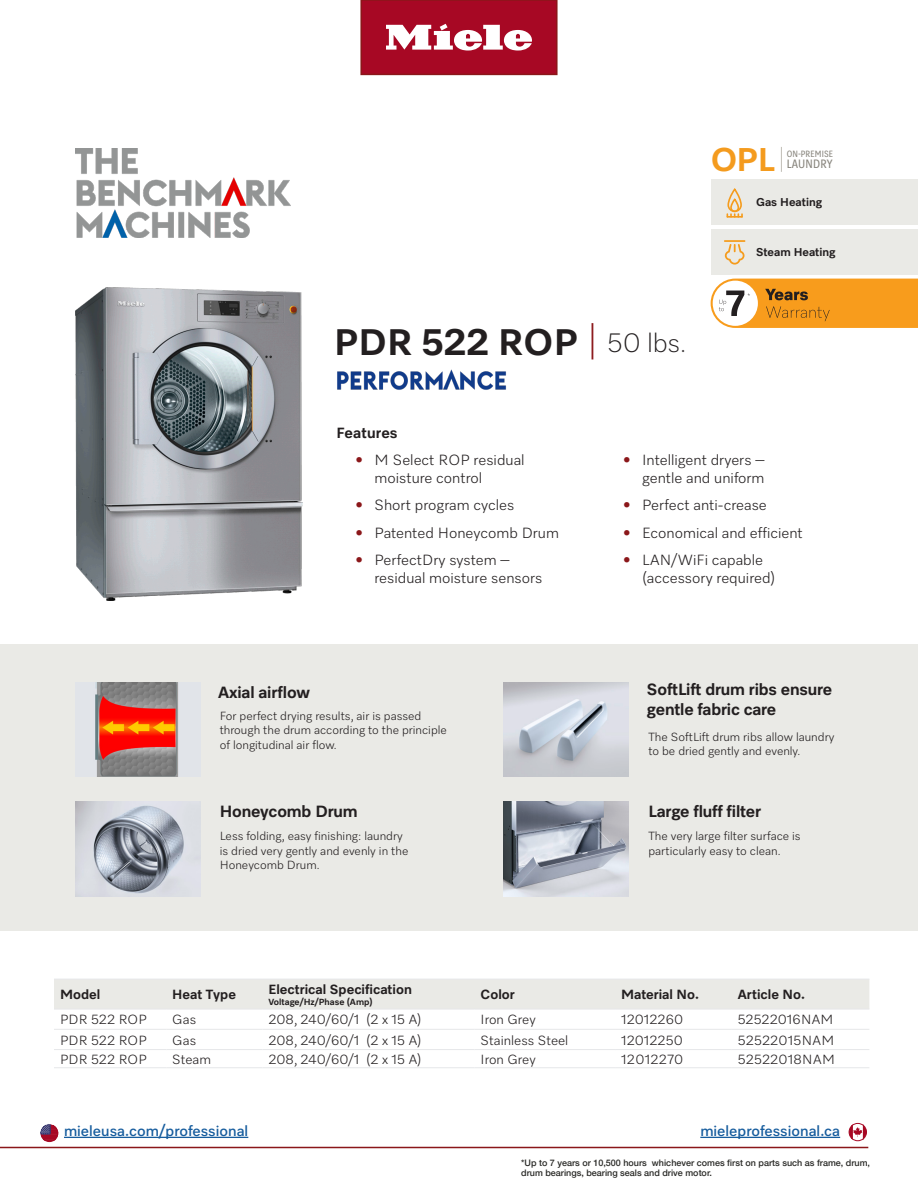
<style>
.page{position:relative;width:918px;height:1188px;background:#fff}
.page>*{position:absolute;margin:0;border:0;box-sizing:border-box;transform-origin:0 0}
.t1{font:700 37.5px "Miele Elements";letter-spacing:.005em;color:#231f20}
.t2{font:700 33.45px "Miele Elements";color:#f49b1e}
.t3{font:700 16.5px/19.8px "Miele Elements";letter-spacing:-.01em;color:#231f20}
.t4{font:300 15px/18px "Miele Elements";color:#231f20}
.t5{font:600 15px "Miele Elements";color:#175d9e}
.t6{font:700 15px "Miele Elements";letter-spacing:.01em;color:#231f20}
.t7{font:300 13.5px "Miele Elements";color:#231f20}
.t8{font:700 13.5px "Miele Elements";color:#231f20}
.t9{font:12.3px "Miele Elements Cond";letter-spacing:.015em;color:#89867e}
.t10{font:300 12px/14.4px "Miele Elements";color:#231f20}
.t11{font:700 11.55px "Miele Elements";color:#231f20}
.t12{font:9.15px "Miele Elements Cond";letter-spacing:.01em;color:#89867e}
.t13{font:500 9px "Helvetica Neue";color:#292926}
.t14{font:700 9px "Miele Elements";color:#231f20}
.s1{font-weight:300;color:#8b171a}
.s2{font-weight:300;font-size:27px}
.s3{font-family:"Helvetica Neue";font-weight:500;color:#8b171a}
</style>
<div class="page">
<div style="left:361px;top:0;width:196px;height:74px;background:#a70824"></div>
<svg style="left:386px;top:24px;width:146px;height:27px"></svg>
<div style="left:360px;top:0;width:198px;height:75px;border:2px solid #8b171a"></div>
<img style="left:76px;top:287px;width:226px;height:314px">
<div style="left:54px;top:980px;width:815px;height:29px;background:#eaeae6"></div>
<hr style="left:54px;top:979px;width:112px;height:1px;background:#e6e7e9">
<hr style="left:166px;top:979px;width:96px;height:1px;background:#e6e7e9">
<hr style="left:262px;top:979px;width:213px;height:1px;background:#e6e7e9">
<hr style="left:475px;top:979px;width:140px;height:1px;background:#e6e7e9">
<hr style="left:615px;top:979px;width:117px;height:1px;background:#e6e7e9">
<hr style="left:732px;top:979px;width:137px;height:1px;background:#e6e7e9">
<hr style="left:54px;top:1009px;width:112px;height:1px;background:#e6e7e9">
<hr style="left:166px;top:1009px;width:96px;height:1px;background:#e6e7e9">
<hr style="left:262px;top:1009px;width:213px;height:1px;background:#e6e7e9">
<hr style="left:475px;top:1009px;width:140px;height:1px;background:#e6e7e9">
<hr style="left:615px;top:1009px;width:117px;height:1px;background:#e6e7e9">
<hr style="left:732px;top:1009px;width:137px;height:1px;background:#e6e7e9">
<hr style="left:54px;top:1029px;width:112px;height:1px;background:#e6e7e9">
<hr style="left:166px;top:1029px;width:96px;height:1px;background:#e6e7e9">
<hr style="left:262px;top:1029px;width:213px;height:1px;background:#e6e7e9">
<hr style="left:475px;top:1029px;width:140px;height:1px;background:#e6e7e9">
<hr style="left:615px;top:1029px;width:117px;height:1px;background:#e6e7e9">
<hr style="left:732px;top:1029px;width:137px;height:1px;background:#e6e7e9">
<hr style="left:54px;top:1049px;width:112px;height:1px;background:#e6e7e9">
<hr style="left:166px;top:1049px;width:96px;height:1px;background:#e6e7e9">
<hr style="left:262px;top:1049px;width:213px;height:1px;background:#e6e7e9">
<hr style="left:475px;top:1049px;width:140px;height:1px;background:#e6e7e9">
<hr style="left:615px;top:1049px;width:117px;height:1px;background:#e6e7e9">
<hr style="left:732px;top:1049px;width:137px;height:1px;background:#e6e7e9">
<hr style="left:54px;top:1067px;width:112px;height:1px;background:#e6e7e9">
<hr style="left:166px;top:1067px;width:96px;height:1px;background:#e6e7e9">
<hr style="left:262px;top:1067px;width:213px;height:1px;background:#e6e7e9">
<hr style="left:475px;top:1067px;width:140px;height:1px;background:#e6e7e9">
<hr style="left:615px;top:1067px;width:117px;height:1px;background:#e6e7e9">
<hr style="left:732px;top:1067px;width:137px;height:1px;background:#e6e7e9">
<div style="left:712px;top:179px;width:206px;height:45px;background:#eaeae6"></div>
<div style="left:712px;top:229px;width:206px;height:46px;background:#eaeae6"></div>
<svg style="left:727px;top:214px;width:16px;height:4px"></svg>
<div style="left:730px;top:199px;width:9px;height:13px;border:2px solid #f59c1d;border-radius:4px"></div>
<div style="left:727px;top:189px;width:15px;height:23px;border:2px solid #f59c1d;border-radius:6px"></div>
<img style="left:75px;top:149px;width:215px;height:89px">
<div style="left:0;top:644px;width:918px;height:287px;background:#eaeae6"></div>
<img style="left:95px;top:682px;width:84px;height:95px">
<img style="left:76px;top:801px;width:124px;height:95px">
<img style="left:503px;top:682px;width:125px;height:95px">
<img style="left:503px;top:801px;width:125px;height:95px">
<svg style="left:781px;top:147px;width:1px;height:25px"></svg>
<hr style="left:0;top:1147px;width:868px;height:1px;background:#8b171a">
<hr style="left:64px;top:1137px;width:184px;height:1px;background:#175d9e">
<svg style="left:41px;top:1125px;width:17px;height:17px"></svg>
<svg style="left:849px;top:1123px;width:18px;height:18px"></svg>
<hr style="left:700px;top:1137px;width:140px;height:1px;background:#175d9e">
<svg style="left:725px;top:244px;width:20px;height:21px"></svg>
<hr style="left:724px;top:240px;width:21px;height:2px;background:#f59c1d">
<img style="left:337px;top:369px;width:169px;height:21px">
<svg style="left:711px;top:279px;width:207px;height:49px;background:#eda540"></svg>
<p class="t2" style="left:711px;top:138px;width:65px">OPL</p>
<p class="t12" style="left:787px;top:148px;width:48px">ON-PREMISE</p>
<p class="t9" style="left:787px;top:156px;width:47px">LAUNDRY</p>
<p class="t11" style="left:756px;top:195px;width:68px">Gas Heating</p>
<p class="t1" style="left:334px;top:318px;width:354px">PDR 522 ROP <span class="s1">|</span> <span class="s2">50 lbs.</span></p>
<p class="t11" style="left:756px;top:245px;width:81px">Steam Heating</p>
<p class="t6" style="left:337px;top:423px;width:63px">Features</p>
<p class="t4" style="left:375px;top:451px;width:152px;text-indent:-19px"><span class="s3">•</span> M Select ROP residual moisture control</p>
<p class="t4" style="left:356px;top:496px;width:160px"><span class="s3">•</span> Short program cycles</p>
<p class="t4" style="left:356px;top:523px;width:205px"><span class="s3">•</span> Patented Honeycomb Drum</p>
<p class="t4" style="left:375px;top:550px;width:169px;text-indent:-19px"><span class="s3">•</span> PerfectDry system – residual moisture sensors</p>
<p class="t4" style="left:623px;top:451px;width:143px;text-align:right"><span class="s3">•</span> Intelligent dryers – gentle and uniform</p>
<p class="t4" style="left:623px;top:496px;width:145px"><span class="s3">•</span> Perfect anti-crease</p>
<p class="t4" style="left:623px;top:523px;width:181px"><span class="s3">•</span> Economical and efficient</p>
<p class="t4" style="left:642px;top:550px;width:135px;text-indent:-19px"><span class="s3">•</span> LAN/WiFi capable (accessory required)</p>
<p class="t3" style="left:218px;top:682px;width:93px">Axial airflow</p>
<p class="t3" style="left:647px;top:679px;width:187px">SoftLift drum ribs ensure gentle fabric care</p>
<p class="t10" style="left:220px;top:708px;width:229px">For perfect drying results, air is passed through the drum according to the principle of longitudinal air flow.</p>
<p class="t10" style="left:648px;top:729px;width:188px">The SoftLift drum ribs allow laundry to be dried gently and evenly.</p>
<p class="t3" style="left:220px;top:801px;width:139px">Honeycomb Drum</p>
<p class="t3" style="left:648px;top:801px;width:114px">Large fluff filter</p>
<p class="t10" style="left:220px;top:829px;width:190px">Less folding, easy finishing: laundry is dried very gently and evenly in the<br>Honeycomb Drum.</p>
<p class="t10" style="left:648px;top:829px;width:154px">The very large filter surface is particularly easy to clean.</p>
<p class="t8" style="left:60px;top:986px;width:42px">Model</p>
<p class="t8" style="left:172px;top:986px;width:65px">Heat Type</p>
<p class="t8" style="left:268px;top:981px;width:145px">Electrical Specification</p>
<p class="t14" style="left:268px;top:996px;width:106px">Voltage/Hz/Phase (Amp)</p>
<p class="t8" style="left:481px;top:986px;width:36px">Color</p>
<p class="t8" style="left:621px;top:986px;width:79px">Material No.</p>
<p class="t8" style="left:738px;top:986px;width:69px">Article No.</p>
<p class="t7" style="left:60px;top:1011px;width:88px">PDR 522 ROP</p>
<p class="t7" style="left:172px;top:1011px;width:25px">Gas</p>
<p class="t7" style="left:268px;top:1011px;width:155px">208, 240/60/1 (2 x 15 A)</p>
<p class="t7" style="left:481px;top:1011px;width:57px">Iron Grey</p>
<p class="t7" style="left:621px;top:1011px;width:64px">12012260</p>
<p class="t7" style="left:738px;top:1011px;width:97px">52522016NAM</p>
<p class="t7" style="left:60px;top:1031px;width:88px">PDR 522 ROP</p>
<p class="t7" style="left:172px;top:1031px;width:25px">Gas</p>
<p class="t7" style="left:268px;top:1031px;width:155px">208, 240/60/1 (2 x 15 A)</p>
<p class="t7" style="left:481px;top:1031px;width:89px">Stainless Steel</p>
<p class="t7" style="left:621px;top:1031px;width:63px">12012250</p>
<p class="t7" style="left:738px;top:1031px;width:98px">52522015NAM</p>
<p class="t7" style="left:60px;top:1051px;width:88px">PDR 522 ROP</p>
<p class="t7" style="left:172px;top:1051px;width:40px">Steam</p>
<p class="t7" style="left:268px;top:1051px;width:155px">208, 240/60/1 (2 x 15 A)</p>
<p class="t7" style="left:481px;top:1051px;width:57px">Iron Grey</p>
<p class="t7" style="left:621px;top:1051px;width:64px">12012270</p>
<p class="t7" style="left:738px;top:1051px;width:99px">52522018NAM</p>
<p class="t5" style="left:64px;top:1121px;width:186px">mieleusa.com/professional</p>
<p class="t5" style="left:700px;top:1121px;width:141px">mieleprofessional.ca</p>
<p class="t13" style="left:521px;top:1155px;width:350px">*Up to 7 years or 10,500 hours whichever comes first on parts such as frame, drum,</p>
<p class="t13" style="left:521px;top:1166px;width:192px">drum bearings, bearing seals and drive motor.</p>
</div>
